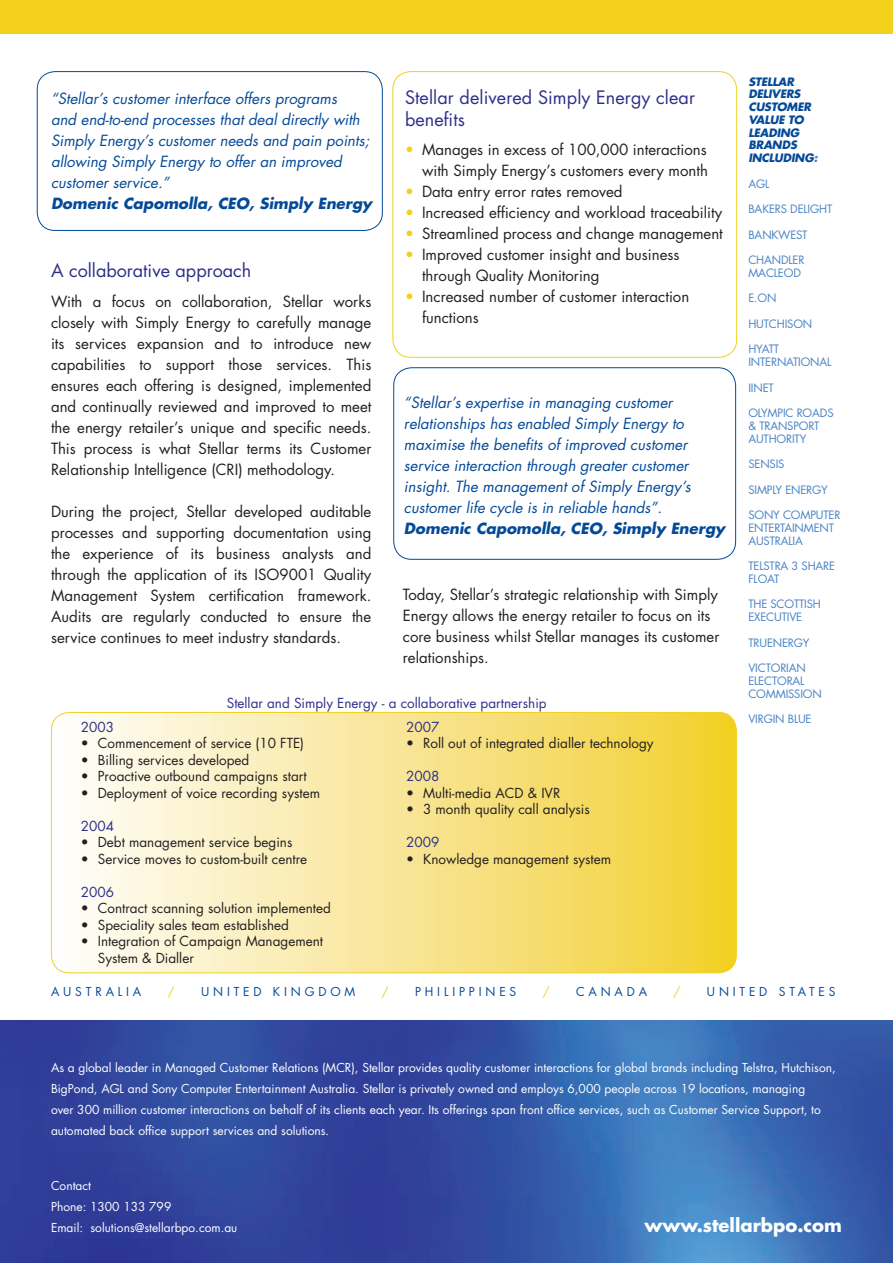
<style>
.page{position:relative;width:893px;height:1263px;background:#fff}
.page>*{position:absolute;margin:0;border:0;box-sizing:border-box;transform-origin:0 0}
.heading_3{font:18px/21.6px "Futura LT";letter-spacing:.005em;color:#2f2f89}
.body_copy{font:700 18px "Futura LT";color:#fff}
.body_copy-2{font:15px/21px "Futura LT";color:#231f20;text-align:justify}
.quote{font:italic 15px/21px "Futura LT";color:#044a98}
.bullet_points{font:15px/21px "Futura LT";color:#231f20}
.heading_3-2{font:15px/21px "Futura LT";color:#231f20}
.body_copy-3{font:13.5px/16.5px "Futura LT";color:#231f20}
.heading_3-3{font:13.5px "Futura LT";color:#2f2f89}
.body_copy-4{font:13.5px "Futura LT";color:#2f2f89}
.body_copy-5{font:12px/21px "Futura LT";color:#fff}
.body_copy-6{font:12px "Futura LT";letter-spacing:.32em;color:#044a98}
.body_copy-7{font:12px "Futura LT";color:#f2d01b}
.body_copy-8{font:11.25px/12.8px "Futura LT";letter-spacing:-.015em;color:#4883c4}
.body_copy-9{font:italic 700 11.25px/12.8px "Futura LT";letter-spacing:-.015em;color:#044a98}
.s1{font-weight:700}
.s2{color:#f2d01b}
.s3{color:#4883c4}
</style>
<div class="page">
<div style="left:51px;top:712px;width:685px;height:261px;background:linear-gradient(to right,#fffdff,#f2cf2e);border-radius:18px"></div>
<div style="left:51px;top:712px;width:686px;height:261px;border:1px solid #f2d01b;border-radius:18px"></div>
<img style="left:0;top:1020px;width:893px;height:243px">
<div style="left:392px;top:71px;width:345px;height:287px;border:1px solid #f2d01b;border-radius:18px"></div>
<div style="left:393px;top:367px;width:343px;height:193px;border:1px solid #044a98;border-radius:18px"></div>
<div style="left:37px;top:71px;width:346px;height:160px;border:1px solid #044a98;border-radius:18px"></div>
<div style="left:0;top:0;width:893px;height:34px;background:#f2d01b"></div>
<p class="quote" style="left:51px;top:88px;width:323px">“Stellar’s customer interface offers programs<br>and end-to-end processes that deal directly with Simply Energy’s customer needs and pain points; allowing Simply Energy to offer an improved customer service.”<br><span class="s1">DOMENIC CAPOMOLLA, CEO, SIMPLY ENERGY</span></p>
<p class="heading_3" style="left:51px;top:260px;width:202px">A collaborative approach</p>
<p class="body_copy-2" style="left:51px;top:291px;width:322px">With a focus on collaboration, Stellar works closely with Simply Energy to carefully manage its services expansion and to introduce new capabilities to support those services. This ensures each offering is designed, implemented and continually reviewed and improved to meet the energy retailer’s unique and specific needs.<br>This process is what Stellar terms its Customer Relationship Intelligence (CRI) methodology.</p>
<p class="body_copy-2" style="left:51px;top:501px;width:322px">During the project, Stellar developed auditable processes and supporting documentation using the experience of its business analysts and through the application of its ISO9001 Quality Management System certification framework.<br>Audits are regularly conducted to ensure the service continues to meet industry standards.</p>
<p class="heading_3" style="left:405px;top:87px;width:292px">Stellar delivered Simply Energy clear benefits</p>
<p class="bullet_points" style="left:405px;top:139px;width:304px;text-align:right"><span class="s2">•</span> Manages in excess of 100,000 interactions with Simply Energy’s customers every month</p>
<p class="bullet_points" style="left:405px;top:181px;width:219px"><span class="s2">•</span> Data entry error rates removed</p>
<p class="bullet_points" style="left:405px;top:202px;width:319px"><span class="s2">•</span> Increased efficiency and workload traceability</p>
<p class="bullet_points" style="left:405px;top:223px;width:319px"><span class="s2">•</span> Streamlined process and change management</p>
<p class="bullet_points" style="left:422px;top:244px;width:259px;text-indent:-17px"><span class="s2">•</span> Improved customer insight and business through Quality Monitoring</p>
<p class="bullet_points" style="left:422px;top:286px;width:269px;text-indent:-17px"><span class="s2">•</span> Increased number of customer interaction functions</p>
<p class="quote" style="left:404px;top:392px;width:323px">“Stellar’s expertise in managing customer relationships has enabled Simply Energy to maximise the benefits of improved customer service interaction through greater customer insight. The management of Simply Energy’s customer life cycle is in reliable hands”.<br><span class="s1">DOMENIC CAPOMOLLA, CEO, SIMPLY ENERGY</span></p>
<p class="heading_3-2" style="left:403px;top:584px;width:318px">Today, Stellar’s strategic relationship with Simply Energy allows the energy retailer to focus on its core business whilst Stellar manages its customer relationships.</p>
<p class="heading_3-3" style="left:227px;top:694px;width:321px">Stellar and Simply Energy - a collaborative partnership</p>
<p class="body_copy-4" style="left:81px;top:718px;width:35px">2003</p>
<p class="body_copy-3" style="left:81px;top:735px;width:225px">• Commencement of service (10 FTE)</p>
<p class="body_copy-3" style="left:81px;top:752px;width:170px">• Billing services developed</p>
<p class="body_copy-3" style="left:81px;top:768px;width:228px">• Proactive outbound campaigns start</p>
<p class="body_copy-3" style="left:81px;top:785px;width:241px">• Deployment of voice recording system</p>
<p class="body_copy-4" style="left:81px;top:817px;width:35px">2004</p>
<p class="body_copy-3" style="left:81px;top:834px;width:213px">• Debt management service begins</p>
<p class="body_copy-3" style="left:81px;top:851px;width:228px">• Service moves to custom-built centre</p>
<p class="body_copy-4" style="left:81px;top:883px;width:35px">2006</p>
<p class="body_copy-3" style="left:81px;top:900px;width:252px">• Contract scanning solution implemented</p>
<p class="body_copy-3" style="left:81px;top:917px;width:210px">• Speciality sales team established</p>
<p class="body_copy-3" style="left:98px;top:933px;width:227px;text-indent:-17px">• Integration of Campaign Management<br>System &amp; Dialler</p>
<p class="body_copy-4" style="left:406px;top:718px;width:35px">2007</p>
<p class="body_copy-3" style="left:406px;top:735px;width:249px">• Roll out of integrated dialler technology</p>
<p class="body_copy-4" style="left:406px;top:768px;width:35px">2008</p>
<p class="body_copy-3" style="left:406px;top:785px;width:156px">• Multi-media ACD &amp; IVR</p>
<p class="body_copy-3" style="left:406px;top:801px;width:185px">• 3 month quality call analysis</p>
<p class="body_copy-4" style="left:406px;top:834px;width:35px">2009</p>
<p class="body_copy-3" style="left:406px;top:851px;width:207px">• Knowledge management system</p>
<p class="body_copy-9" style="left:748px;top:75px;width:71px">STELLAR<br>DELIVERS<br>CUSTOMER<br>VALUE TO<br>LEADING<br>BRANDS<br>INCLUDING<span class="s3">:</span></p>
<p class="body_copy-8" style="left:748px;top:177px;width:22px">AGL</p>
<p class="body_copy-8" style="left:748px;top:203px;width:14px">Bakers</p>
<p class="body_copy-8" style="left:790px;top:203px;width:15px">Delight</p>
<p class="body_copy-8" style="left:748px;top:228px;width:9px">bank</p>
<p class="body_copy-8" style="left:778px;top:228px;width:19px">west</p>
<p class="body_copy-8" style="left:748px;top:254px;width:33px">Chandler<br>MACleod</p>
<p class="body_copy-8" style="left:748px;top:292px;width:26px">E.On</p>
<p class="body_copy-8" style="left:748px;top:317px;width:16px">Hutchison</p>
<p class="body_copy-8" style="left:748px;top:343px;width:21px">Hyatt<br>International</p>
<p class="body_copy-8" style="left:748px;top:381px;width:6px">iinet</p>
<p class="body_copy-8" style="left:748px;top:407px;width:27px">Olympic</p>
<p class="body_copy-8" style="left:797px;top:407px;width:9px">roads</p>
<p class="body_copy-8" style="left:748px;top:419px;width:24px">&amp; Transport authorit</p>
<p class="body_copy-8" style="left:800px;top:432px;width:8px">y</p>
<p class="body_copy-8" style="left:748px;top:458px;width:7px">sensis</p>
<p class="body_copy-8" style="left:748px;top:483px;width:13px">Simpl</p>
<p class="body_copy-8" style="left:776px;top:483px;width:24px">y Energ</p>
<p class="body_copy-8" style="left:821px;top:483px;width:8px">y</p>
<p class="body_copy-8" style="left:748px;top:509px;width:51px">Sony Computer<br>Entertainment<br>Australia</p>
<p class="body_copy-8" style="left:748px;top:560px;width:12px">Telstra</p>
<p class="body_copy-8" style="left:792px;top:560px;width:24px">3 Share</p>
<p class="body_copy-8" style="left:748px;top:572px;width:13px">Float</p>
<p class="body_copy-8" style="left:748px;top:598px;width:30px">The scottish executive</p>
<p class="body_copy-8" style="left:748px;top:636px;width:14px">Truenerg</p>
<p class="body_copy-8" style="left:803px;top:636px;width:8px">y</p>
<p class="body_copy-8" style="left:748px;top:662px;width:17px">Victorian<br>Electoral<br>Commission</p>
<p class="body_copy-8" style="left:748px;top:713px;width:14px">Virgin</p>
<p class="body_copy-8" style="left:788px;top:713px;width:13px">Blue</p>
<p class="body_copy-6" style="left:51px;top:984px;width:92px">AUSTRALIA</p>
<p class="body_copy-7" style="left:168px;top:984px;width:8px">/</p>
<p class="body_copy-6" style="left:201px;top:984px;width:156px">UNITED KINGDOM</p>
<p class="body_copy-7" style="left:382px;top:984px;width:8px">/</p>
<p class="body_copy-6" style="left:415px;top:984px;width:103px">PHILIPPINES</p>
<p class="body_copy-7" style="left:543px;top:984px;width:8px">/</p>
<p class="body_copy-6" style="left:576px;top:984px;width:73px">CANADA</p>
<p class="body_copy-7" style="left:674px;top:984px;width:8px">/</p>
<p class="body_copy-6" style="left:707px;top:984px;width:130px">UNITED STATES</p>
<p class="body_copy-5" style="left:51px;top:1057px;width:786px">As a global leader in Managed Customer Relations (MCR), Stellar provides quality customer interactions for global brands including Telstra, Hutchison, BigPond, AGL and Sony Computer Entertainment Australia. Stellar is privately owned and employs 6,000 people across 19 locations, managing<br>over 300 million customer interactions on behalf of its clients each year. Its offerings span front office services, such as Customer Service Support, to automated back office support services and solutions.</p>
<p class="body_copy-5" style="left:51px;top:1175px;width:42px">Contact</p>
<p class="body_copy-5" style="left:51px;top:1196px;width:122px">Phone: 1300 133 799</p>
<p class="body_copy-5" style="left:51px;top:1217px;width:188px">Email: solutions@stellarbpo.com.au</p>
<p class="body_copy" style="left:645px;top:1213px;width:199px">www.stellarbpo.com</p>
</div>
